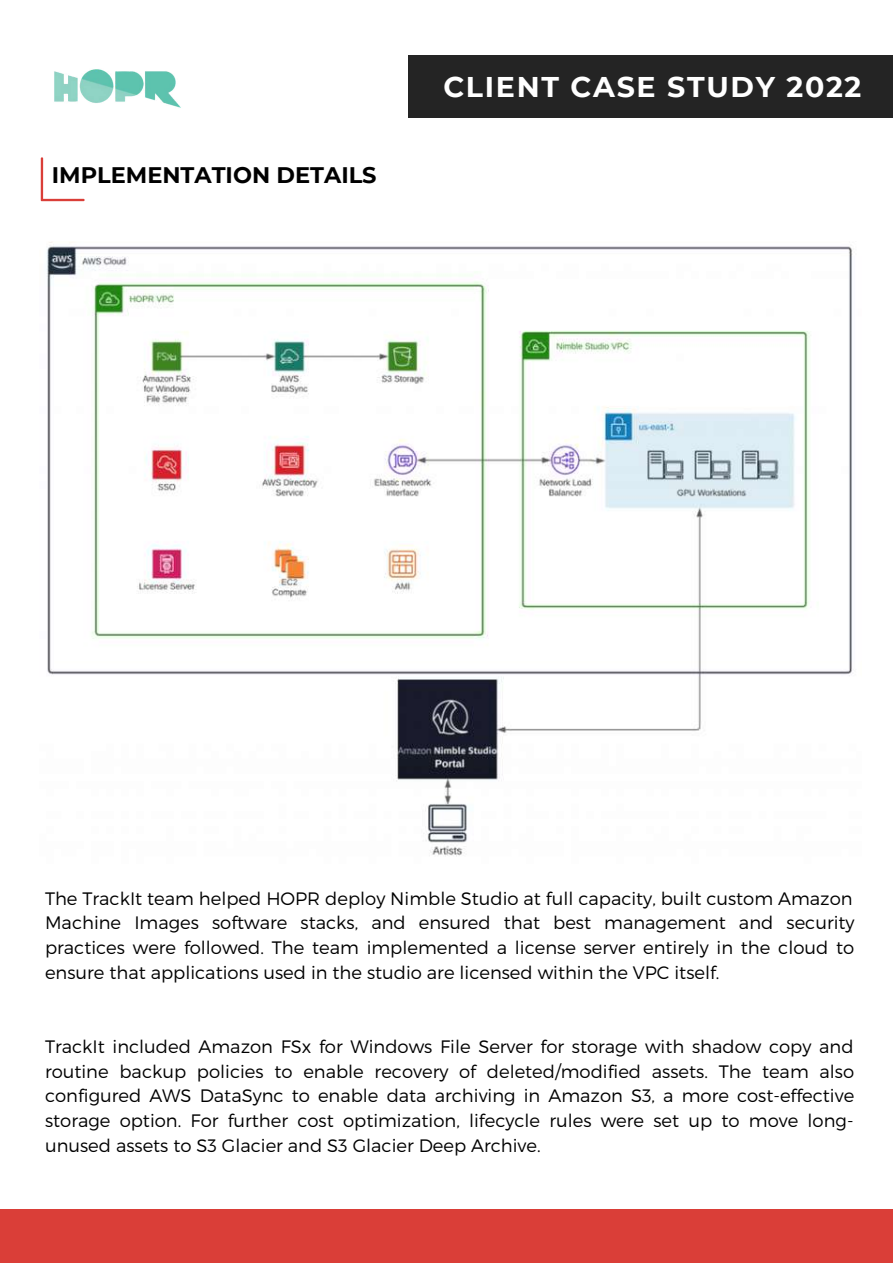
<style>
.page{position:relative;width:893px;height:1264px;background:#fff}
.page>*{position:absolute;margin:0;border:0;box-sizing:border-box;transform-origin:0 0}
.t1{font:700 28.5px "Montserrat";letter-spacing:.06em;color:#fff}
.t2{font:700 22.5px "Montserrat";color:#000}
.t3{font:300 18px/24.8px "Montserrat";color:#000;text-align:justify}
</style>
<div class="page">
<div style="left:408px;top:55px;width:484px;height:63px;background:#242424"></div>
<div style="left:0;top:1209px;width:892px;height:53px;background:#da3e38"></div>
<img style="left:54px;top:69px;width:127px;height:39px">
<svg style="left:40px;top:157px;width:45px;height:45px"></svg>
<img style="left:46px;top:242px;width:806px;height:614px">
<p class="t2" style="left:52px;top:161px;width:326px">IMPLEMENTATION DETAILS</p>
<h1 class="t1" style="left:443px;top:69px;width:419px">CLIENT CASE STUDY 2022</h1>
<p class="t3" style="left:45px;top:884px;width:811px">The TrackIt team helped HOPR deploy Nimble Studio at full capacity, built custom Amazon Machine Images software stacks, and ensured that best management and security practices were followed. The team implemented a license server entirely in the cloud to ensure that applications used in the studio are licensed within the VPC itself.</p>
<p class="t3" style="left:45px;top:1033px;width:810px">TrackIt included Amazon FSx for Windows File Server for storage with shadow copy and routine backup policies to enable recovery of deleted/modified assets. The team also configured AWS DataSync to enable data archiving in Amazon S3, a more cost-effective storage option. For further cost optimization, lifecycle rules were set up to move long&shy;unused assets to S3 Glacier and S3 Glacier Deep Archive.</p>
</div>
